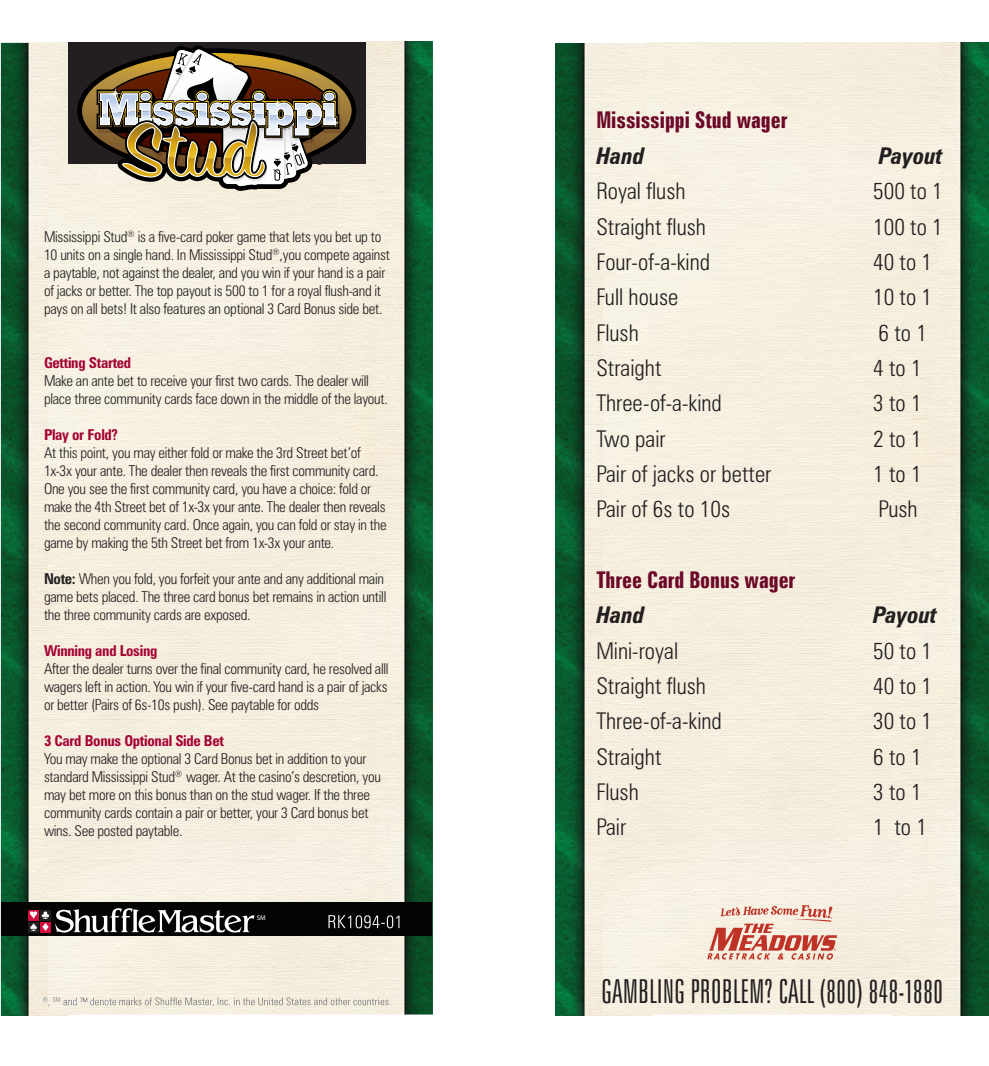
<style>
.page{position:relative;width:989px;height:1066px;background:#fff}
.page>*{position:absolute;margin:0;border:0;box-sizing:border-box;transform-origin:0 0}
.t1{font:300 extra-condensed 33px "Zurich BT";color:#231f20}
.t2{font:300 condensed 23.1px "Zurich BT";color:#231f20}
.t3{font:700 extra-condensed 23.1px "Zurich BT";color:#6c0929}
.t4{font:italic 700 condensed 23.1px "Zurich BT";color:#231f20}
.t5{font:300 condensed 15px/18px "Zurich BT";letter-spacing:-.02em;color:#231f20}
.t6{font:700 condensed 15px "Zurich BT";letter-spacing:-.02em;color:#a40133}
.t7{font:6.9px "Myriad";color:#fff}
.s1{font-weight:700}
</style>
<div class="page">
<img style="left:337px;top:42px;width:96px;height:972px">
<img style="left:1px;top:43px;width:96px;height:972px">
<img style="left:48px;top:144px;width:289px;height:870px">
<div style="left:68px;top:42px;width:297px;height:122px;background:#231f20"></div>
<img style="left:891px;top:43px;width:97px;height:972px">
<img style="left:555px;top:43px;width:97px;height:972px">
<img style="left:603px;top:403px;width:289px;height:611px">
<div style="left:603px;top:44px;width:289px;height:359px;background:#f6f0e1"></div>
<div style="left:1px;top:903px;width:431px;height:33px;background:#040503"></div>
<svg style="left:707px;top:905px;width:129px;height:55px;background:#e3b1a3"></svg>
<svg style="left:77px;top:45px;width:279px;height:146px"></svg>
<div style="left:28px;top:909px;width:11px;height:11px;background:#d10e40"></div>
<div style="left:40px;top:909px;width:11px;height:11px;background:#231f20"></div>
<div style="left:28px;top:921px;width:11px;height:11px;background:#231f20"></div>
<div style="left:40px;top:921px;width:11px;height:11px;background:#d10e40"></div>
<svg style="left:30px;top:911px;width:19px;height:20px"></svg>
<svg style="left:55px;top:908px;width:199px;height:24px"></svg>
<svg style="left:328px;top:915px;width:71px;height:13px"></svg>
<div style="left:647px;top:42px;width:289px;height:316px;background:#f6f0e1"></div>
<svg style="left:43px;top:997px;width:347px;height:9px;background:#ddd7cb"></svg>
<p class="t5" style="left:44px;top:229px;width:347px">Mississippi Stud<sup>®</sup> is a five-card poker game that lets you bet up to 10 units on a single hand. In Mississippi Stud<sup>®</sup>,you compete against a paytable, not against the dealer, and you win if your hand is a pair of jacks or better. The top payout is 500 to 1 for a royal flush-and it pays on all bets! It also features an optional 3 Card Bonus side bet.</p>
<p class="t6" style="left:44px;top:357px;width:89px">Getting Started</p>
<p class="t5" style="left:44px;top:373px;width:345px">Make an ante bet to receive your first two cards. The dealer will place three community cards face down in the middle of the layout.</p>
<p class="t6" style="left:44px;top:429px;width:75px">Play or Fold?</p>
<p class="t5" style="left:44px;top:445px;width:344px">At this point, you may either fold or make the 3rd Street bet’of 1x-3x your ante. The dealer then reveals the first community card.<br>One you see the first community card, you have a choice: fold or make the 4th Street bet of 1x-3x your ante. The dealer then reveals the second community card. Once again, you can fold or stay in the game by making the 5th Street bet from 1x-3x your ante.</p>
<p class="t5" style="left:44px;top:571px;width:344px"><span class="s1">Note:</span> When you fold, you forfeit your ante and any additional main game bets placed. The three card bonus bet remains in action untill the three community cards are exposed.</p>
<p class="t6" style="left:44px;top:645px;width:115px">Winning and Losing</p>
<p class="t5" style="left:44px;top:661px;width:346px;text-align:justify">After the dealer turns over the final community card, he resolved alll wagers left in action. You win if your five-card hand is a pair of jacks or better (Pairs of 6s-10s push). See paytable for odds</p>
<p class="t6" style="left:44px;top:735px;width:181px">3 Card Bonus Optional Side Bet</p>
<p class="t5" style="left:44px;top:751px;width:338px">You may make the optional 3 Card Bonus bet in addition to your standard Mississippi Stud<sup>®</sup> wager. At the casino’s descretion, you may bet more on this bonus than on the stud wager. If the three community cards contain a pair or better, your 3 Card bonus bet wins. See posted paytable.</p>
<p class="t7" style="left:257px;top:915px;width:10px">SM</p>
<h2 class="t3" style="left:596px;top:112px;width:192px">Mississippi Stud wager</h2>
<h2 class="t4" style="left:596px;top:142px;width:50px">Hand</h2>
<h2 class="t4" style="left:878px;top:142px;width:65px">Payout</h2>
<h2 class="t2" style="left:596px;top:182px;width:91px">Royal flush</h2>
<h2 class="t2" style="left:873px;top:182px;width:71px">500 to 1</h2>
<h2 class="t2" style="left:596px;top:218px;width:111px">Straight flush</h2>
<h2 class="t2" style="left:873px;top:218px;width:71px">100 to 1</h2>
<h2 class="t2" style="left:596px;top:253px;width:115px">Four-of-a-kind</h2>
<h2 class="t2" style="left:873px;top:253px;width:61px">40 to 1</h2>
<h2 class="t2" style="left:596px;top:288px;width:83px">Full house</h2>
<h2 class="t2" style="left:873px;top:288px;width:61px">10 to 1</h2>
<h2 class="t2" style="left:596px;top:324px;width:44px">Flush</h2>
<h2 class="t2" style="left:878px;top:324px;width:50px">6 to 1</h2>
<h2 class="t2" style="left:596px;top:359px;width:67px">Straight</h2>
<h2 class="t2" style="left:873px;top:359px;width:50px">4 to 1</h2>
<h2 class="t2" style="left:596px;top:395px;width:127px">Three-of-a-kind</h2>
<h2 class="t2" style="left:873px;top:395px;width:50px">3 to 1</h2>
<h2 class="t2" style="left:596px;top:430px;width:71px">Two pair</h2>
<h2 class="t2" style="left:873px;top:430px;width:50px">2 to 1</h2>
<h2 class="t2" style="left:596px;top:465px;width:177px">Pair of jacks or better</h2>
<h2 class="t2" style="left:873px;top:465px;width:50px">1 to 1</h2>
<h2 class="t2" style="left:596px;top:501px;width:135px">Pair of 6s to 10s</h2>
<h2 class="t2" style="left:878px;top:501px;width:41px">Push</h2>
<h2 class="t3" style="left:596px;top:571px;width:200px">Three Card Bonus wager</h2>
<h2 class="t4" style="left:596px;top:602px;width:50px">Hand</h2>
<h2 class="t4" style="left:873px;top:602px;width:65px">Payout</h2>
<h2 class="t2" style="left:596px;top:642px;width:83px">Mini-royal</h2>
<h2 class="t2" style="left:873px;top:642px;width:61px">50 to 1</h2>
<h2 class="t2" style="left:596px;top:677px;width:111px">Straight flush</h2>
<h2 class="t2" style="left:873px;top:677px;width:61px">40 to 1</h2>
<h2 class="t2" style="left:596px;top:713px;width:127px">Three-of-a-kind</h2>
<h2 class="t2" style="left:873px;top:713px;width:61px">30 to 1</h2>
<h2 class="t2" style="left:596px;top:748px;width:67px">Straight</h2>
<h2 class="t2" style="left:873px;top:748px;width:50px">6 to 1</h2>
<h2 class="t2" style="left:596px;top:783px;width:44px">Flush</h2>
<h2 class="t2" style="left:873px;top:783px;width:50px">3 to 1</h2>
<h2 class="t2" style="left:596px;top:819px;width:31px">Pair</h2>
<h2 class="t2" style="left:873px;top:819px;width:55px">1 to 1</h2>
<h1 class="t1" style="left:601px;top:979px;width:344px">GAMBLING PROBLEM? CALL (800) 848-1880</h1>
</div>
